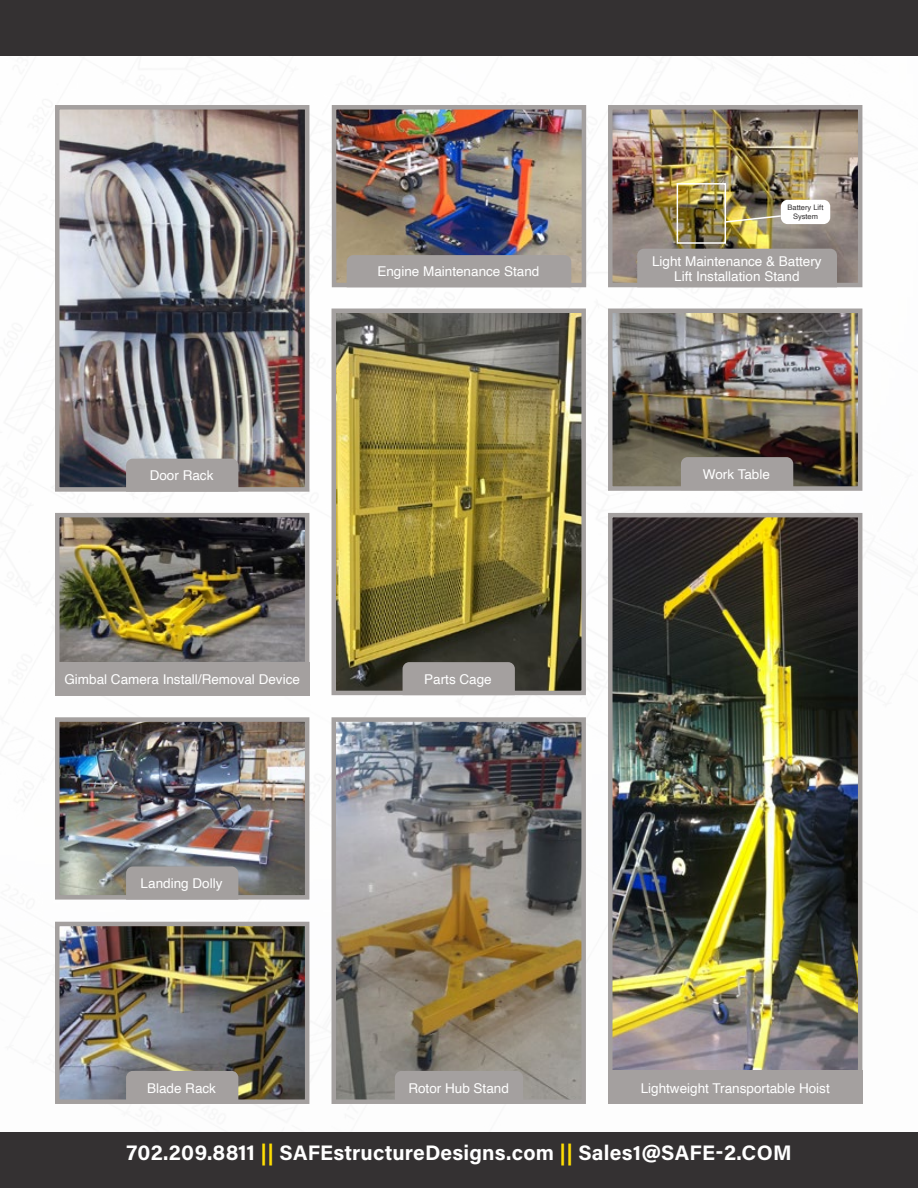
<style>
.page{position:relative;width:918px;height:1188px;background:#fff}
.page>*{position:absolute;margin:0;border:0;box-sizing:border-box;transform-origin:0 0}
.t1{font:700 21px "Acumin Pro";letter-spacing:.01em;color:#fff}
.t2{font:13.5px/15px "Helvetica";color:#fff;text-align:center}
.t3{font:7.5px/9px "Helvetica";color:#343132;text-align:center}
.s1{color:#fedd03}
</style>
<div class="page">
<img style="left:0;top:105px;width:918px;height:1028px">
<div style="left:0;top:1133px;width:918px;height:55px;background:#343132"></div>
<div style="left:0;top:0;width:918px;height:56px;background:#343132"></div>
<img style="left:60px;top:927px;width:244px;height:172px">
<div style="left:55px;top:922px;width:254px;height:182px;border:4px solid #a4a09f"></div>
<img style="left:613px;top:314px;width:244px;height:172px">
<div style="left:608px;top:309px;width:254px;height:182px;border:4px solid #a4a09f"></div>
<img style="left:60px;top:518px;width:244px;height:144px">
<div style="left:55px;top:513px;width:254px;height:182px;border:4px solid #a4a09f"></div>
<img style="left:60px;top:110px;width:244px;height:377px">
<div style="left:55px;top:105px;width:254px;height:387px;border:4px solid #a4a09f"></div>
<img style="left:60px;top:722px;width:244px;height:173px">
<div style="left:55px;top:717px;width:254px;height:183px;border:4px solid #a4a09f"></div>
<img style="left:337px;top:110px;width:244px;height:172px">
<div style="left:332px;top:105px;width:254px;height:182px;border:4px solid #a4a09f"></div>
<img style="left:337px;top:314px;width:244px;height:376px">
<div style="left:332px;top:309px;width:254px;height:386px;border:4px solid #a4a09f"></div>
<img style="left:613px;top:518px;width:244px;height:553px">
<div style="left:608px;top:513px;width:254px;height:591px;border:4px solid #a4a09f"></div>
<img style="left:337px;top:722px;width:244px;height:377px">
<div style="left:332px;top:717px;width:254px;height:387px;border:4px solid #a4a09f"></div>
<img style="left:613px;top:110px;width:244px;height:172px">
<div style="left:608px;top:105px;width:254px;height:182px;border:4px solid #a4a09f"></div>
<div style="left:126px;top:459px;width:112px;height:33px;background:#a4a09f"></div>
<div style="left:126px;top:867px;width:112px;height:33px;background:#a4a09f"></div>
<div style="left:126px;top:1071px;width:112px;height:33px;background:#a4a09f"></div>
<div style="left:395px;top:1071px;width:128px;height:33px;background:#a4a09f"></div>
<div style="left:608px;top:1071px;width:254px;height:33px;background:#a4a09f"></div>
<div style="left:403px;top:662px;width:112px;height:33px;background:#a4a09f"></div>
<div style="left:55px;top:662px;width:254px;height:33px;background:#a4a09f"></div>
<div style="left:681px;top:457px;width:112px;height:33px;background:#a4a09f"></div>
<div style="left:347px;top:255px;width:224px;height:32px;background:#a4a09f"></div>
<div style="left:637px;top:249px;width:200px;height:38px;background:#a4a09f"></div>
<div style="left:781px;top:200px;width:49px;height:24px;background:#fff;border-radius:7px"></div>
<svg style="left:726px;top:214px;width:56px;height:10px"></svg>
<div style="left:677px;top:183px;width:49px;height:61px;border:2px solid #fff"></div>
<p class="t3" style="left:788px;top:203px;width:37px">Battery Lift<br>System</p>
<p class="t2" style="left:150px;top:468px;width:65px">Door Rack</p>
<p class="t2" style="left:377px;top:264px;width:164px">Engine Maintenance Stand</p>
<p class="t2" style="left:652px;top:254px;width:171px">Light Maintenance &amp; Battery<br>Lift Installation Stand</p>
<p class="t2" style="left:703px;top:467px;width:69px">Work Table</p>
<p class="t2" style="left:64px;top:672px;width:237px">Gimbal Camera Install/Removal Device</p>
<p class="t2" style="left:424px;top:672px;width:69px">Parts Cage</p>
<p class="t2" style="left:141px;top:876px;width:83px">Landing Dolly</p>
<p class="t2" style="left:147px;top:1081px;width:71px">Blade Rack</p>
<p class="t2" style="left:408px;top:1081px;width:102px">Rotor Hub Stand</p>
<p class="t2" style="left:641px;top:1081px;width:191px">Lightweight Transportable Hoist</p>
<h1 class="t1" style="left:126px;top:1138px;width:667px">702.209.8811 <span class="s1">||</span> SAFEstructureDesigns.com <span class="s1">||</span> Sales1@SAFE-2.COM</h1>
</div>
